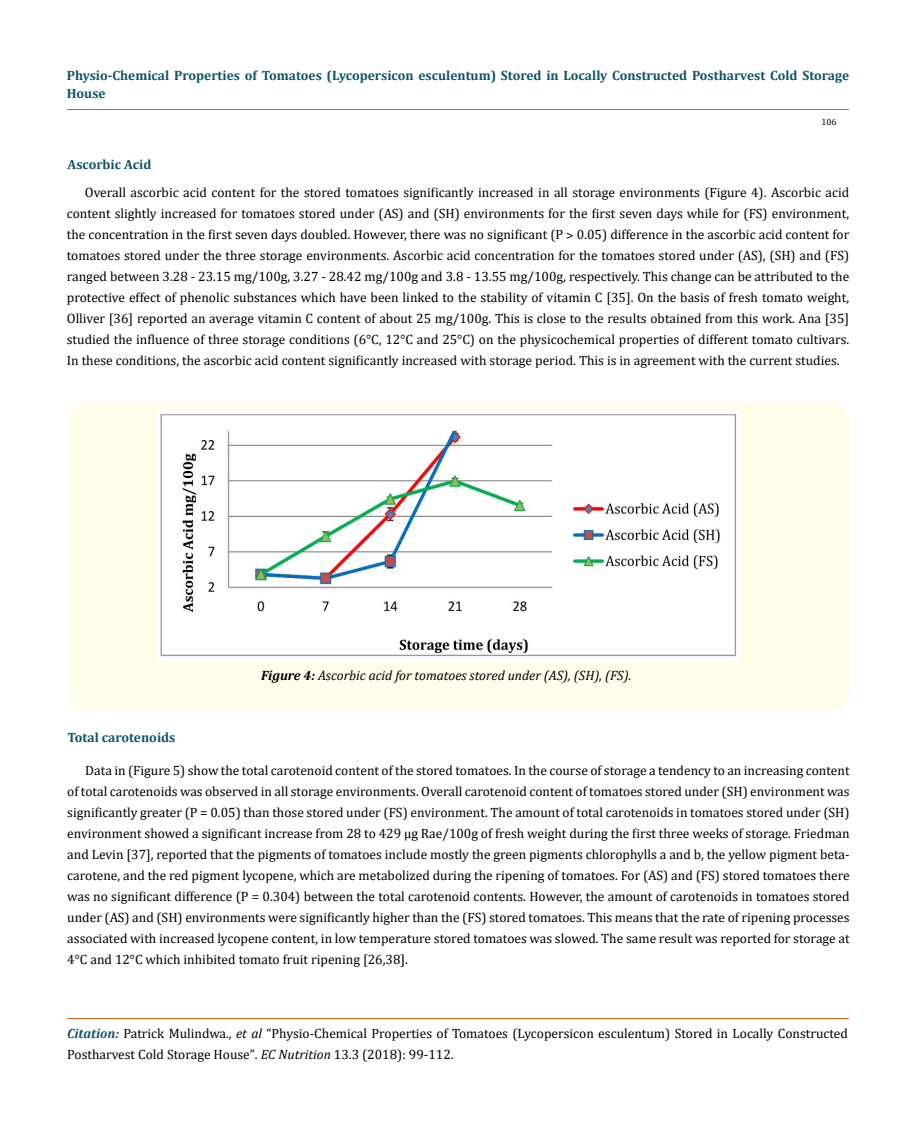
<style>
.page{position:relative;width:917px;height:1136px;background:#fff}
.page>*{position:absolute;margin:0;border:0;box-sizing:border-box;transform-origin:0 0}
.t1{font:13.5px/21px "Cambria";color:#000;text-align:justify}
.t2{font:700 13.5px/18px "Cambria";color:#0e546a}
.t3{font:italic 13.5px "Cambria";color:#000}
.t4{font:9px "Cambria";color:#000}
.s1{font-weight:700}
.s2{font-weight:700;font-style:italic;color:#0e546a}
.s3{font-style:italic}
.s4{font-size:13.35px}
</style>
<div class="page">
<hr style="left:68px;top:109px;width:781px;height:1px;background:#e05d1a">
<hr style="left:68px;top:1018px;width:781px;height:1px;background:#e05d1a">
<div style="left:68px;top:402px;width:781px;height:307px;background:#fffde9;border-radius:18px"></div>
<img style="left:158px;top:411px;width:581px;height:251px">
<p class="t2" style="left:67px;top:66px;width:783px">Physio-Chemical Properties of Tomatoes (Lycopersicon esculentum) Stored in Locally Constructed Postharvest Cold Storage<br>House</p>
<p class="t4" style="left:821px;top:117px;width:16px">106</p>
<p class="t2" style="left:68px;top:154px;width:85px">Ascorbic Acid</p>
<p class="t1" style="left:67px;top:181px;width:784px;text-indent:18px">Overall ascorbic acid content for the stored tomatoes significantly increased in all storage environments (Figure 4). Ascorbic acid content slightly increased for tomatoes stored under (AS) and (SH) environments for the first seven days while for (FS) environment, the concentration in the first seven days doubled. However, there was no significant (P ˃ 0.05) difference in the ascorbic acid content for tomatoes stored under the three storage environments. Ascorbic acid concentration for the tomatoes stored under (AS), (SH) and (FS) ranged between 3.28 - 23.15 mg/100g, 3.27 - 28.42 mg/100g and 3.8 - 13.55 mg/100g, respectively. This change can be attributed to the protective effect of phenolic substances which have been linked to the stability of vitamin C [35]. On the basis of fresh tomato weight, Olliver [36] reported an average vitamin C content of about 25 mg/100g. This is close to the results obtained from this work. Ana [35] studied the influence of three storage conditions (6°C, 12°C and 25°C) on the physicochemical properties of different tomato cultivars.<br>In these conditions, the ascorbic acid content significantly increased with storage period. This is in agreement with the current studies.</p>
<p class="t3" style="left:261px;top:665px;width:372px"><span class="s1">Figure 4:</span> Ascorbic acid for tomatoes stored under (AS), (SH), (FS).</p>
<p class="t2" style="left:67px;top:727px;width:109px">Total carotenoids</p>
<p class="t1" style="left:67px;top:760px;width:783px;text-indent:18px">Data in (Figure 5) show the total carotenoid content of the stored tomatoes. In the course of storage a tendency to an increasing content of total carotenoids was observed in all storage environments. Overall carotenoid content of tomatoes stored under (SH) environment was significantly greater (P = 0.05) than those stored under (FS) environment. The amount of total carotenoids in tomatoes stored under (SH) environment showed a significant increase from 28 to 429 µg Rae/100g of fresh weight during the first three weeks of storage. Friedman and Levin [37], reported that the pigments of tomatoes include mostly the green pigments chlorophylls a and b, the yellow pigment beta&shy;carotene, and the red pigment lycopene, which are metabolized during the ripening of tomatoes. For (AS) and (FS) stored tomatoes there was no significant difference (P = 0.304) between the total carotenoid contents. However, the amount of carotenoids in tomatoes stored under (AS) and (SH) environments were significantly higher than the (FS) stored tomatoes. This means that the rate of ripening processes associated with increased lycopene content, in low temperature stored tomatoes was slowed. The same result was reported for storage at 4°C and 12°C which inhibited tomato fruit ripening [26,38].</p>
<p class="t1" style="left:67px;top:1023px;width:782px"><span class="s2">Citation:</span> Patrick Mulindwa., <span class="s3">et al</span> “Physio-Chemical Properties of Tomatoes (Lycopersicon esculentum) Stored in Locally Constructed<br>Postharvest Cold Storage House”<span class="s4">.</span> <span class="s3">EC Nutrition</span> <span class="s4">13</span>.3 (2018): 99-112.</p>
</div>
